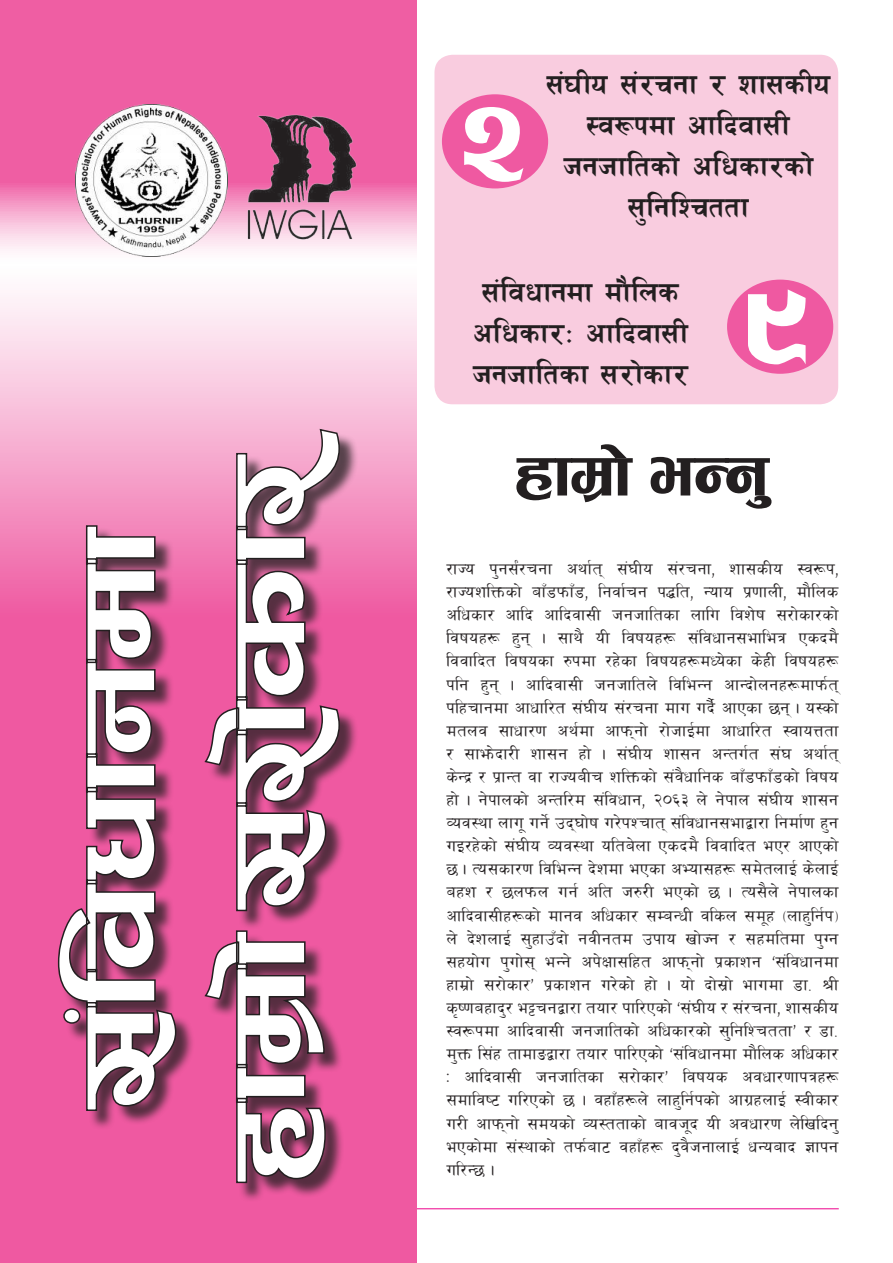
<style>
.page{position:relative;width:893px;height:1263px;background:#fff}
.page>*{position:absolute;margin:0;border:0;box-sizing:border-box;transform-origin:0 0}
.t1{font:150px "Ganesh";color:#fff}
.t2{font:75px "Ganesh";color:#231f20}
.t3{font:700 37.5px/41.2px "Himchuli";color:#231f20;text-align:center}
.t4{font:21px/23.1px "Preeti";color:#231f20}
</style>
<div class="page">
<hr style="left:54px;top:1208px;width:785px;height:1px;background:#ed028c">
<svg style="left:0;top:0;width:417px;height:1263px;background:#f387bb"></svg>
<div style="left:208px;top:432px;width:150px;height:770px;background:#231f20;opacity:.75"></div>
<svg style="left:203px;top:428px;width:138px;height:756px"></svg>
<div style="left:60px;top:527px;width:135px;height:603px;background:#231f20;opacity:.75"></div>
<svg style="left:57px;top:524px;width:120px;height:588px"></svg>
<img style="left:75px;top:104px;width:153px;height:153px">
<img style="left:234px;top:104px;width:138px;height:140px">
<div style="left:434px;top:55px;width:404px;height:349px;background:#f9ccdf;border-radius:18px"></div>
<div style="left:442px;top:94px;width:106px;height:94px;background:#ef59a1;border-radius:50%"></div>
<div style="left:727px;top:280px;width:106px;height:94px;background:#ef59a1;border-radius:50%"></div>
<h1 class="t1" style="left:464px;top:75px;width:66px">@</h1>
<h3 class="t3" style="left:546px;top:63px;width:286px">;+3Lo ;+/rgf / zf;sLo :j¿kdf cflbjf;L hghfltsf]clwsf/sf] ;'lglZrttf</h3>
<h3 class="t3" style="left:473px;top:271px;width:218px;text-align:left">;+ljwfgdf df}lns clwsf/M cflbjf;L hghfltsf ;/f]sf/</h3>
<h1 class="t1" style="left:748px;top:258px;width:68px">(</h1>
<h2 class="t2" style="left:516px;top:442px;width:280px">xfd|f]eGg'</h2>
<p class="t4" style="left:446px;top:557px;width:403px">/fHo k'g;{+/rgf cyf{t\ ;+3Lo ;+/rgf, zf;sLo :j¿k, /fHozlQmsf] afF8kmfF8, lgjf{rg k4lt, Gofo k|0ffnL, df}lns clwsf/ cflb cflbjf;L hghfltsf nflu ljz]if ;/f]sf/sf] ljifox¿ x'g\ . ;fy} oL ljifox¿ ;+ljwfg;efleq Psbd} ljjflbt ljifosf ?kdf /x]sf ljifox¿dWo]sf s]xL ljifox¿ klg x'g\ . cflbjf;L hghfltn] ljleGg cfGbf]ngx¿dfkm{t\ klxrfgdf cfwfl/t ;+3Lo ;+/rgf dfu ub{}cfPsf 5g\. o:sf] dtnj ;fwf/0f cy{df cfkm\gf] /f]hfO{df cfwfl/t :jfoQtf / ;fem]bf/L zf;g xf] . ;+3Lo zf;g cGtu{t ;+3 cyf{t\ s]Gb|/ k|fGt jf /fHoaLr zlQmsf];+j}wflgs afF8kmfF8sf]ljifo xf]. g]kfnsf]cGtl/d ;+ljwfg, @)^# n]g]kfn ;+3Lo zf;g Joj:yf nfu"ug]{ pb\3f]if u/]kZrft\;+ljwfg;efåf/f lgdf{0f x'g uO/x]sf];+3Lo Joj:yf olta]nf Psbd}ljjflbt eP/ cfPsf] 5 . To;sf/0f ljleGg b]zdf ePsf cEof;x¿ ;d]tnfO{ s]nfO{ axz / 5nkmn ug{ clt h?/L ePsf]5 . To;}n]g]kfnsf cflbjf;Lx¿sf]dfgj clwsf/ ;DaGwL jlsn ;d"x -nfx'lg{k_ n] b]znfO{ ;'xfpFbf] gjLgtd pkfo vf]Hg / ;xdltdf k'Ug ;xof]u k'uf];\ eGg] ck]Iff;lxt cfkm\gf] k|sfzg …;+ljwfgdf xfd|f] ;/f]sf/Ú k|sfzg u/]sf] xf] . of] bf];|f] efudf 8f= &gt;L s[i0faxfb'/ e§rgåf/f tof/ kfl/Psf]…;+3Lo / ;+/rgf, zf;sLo :j¿kdf cflbjf;L hghfltsf]clwsf/sf];'lglZrttfÚ / 8f= d'Qm l;+x tfdfªåf/f tof/ kfl/Psf]…;+ljwfgdf df}lns clwsf/<br>M cflbjf;L hghfltsf ;/f]sf/Ú ljifos cjwf/0ffkqx¿ ;dflji6 ul/Psf]5 . jxfFx¿n]nfx'lg{ksf]cfu|xnfO{ :jLsf/ u/L cfkm\gf];dosf]Jo:ttfsf]afjh"b oL cjwf/0f n]lvlbg' ePsf]df ;+:yfsf]tkm{af6 jxfFx¿ b'j}hgfnfO{ wGoafb 1fkg ul/G5 .</p>
</div>
